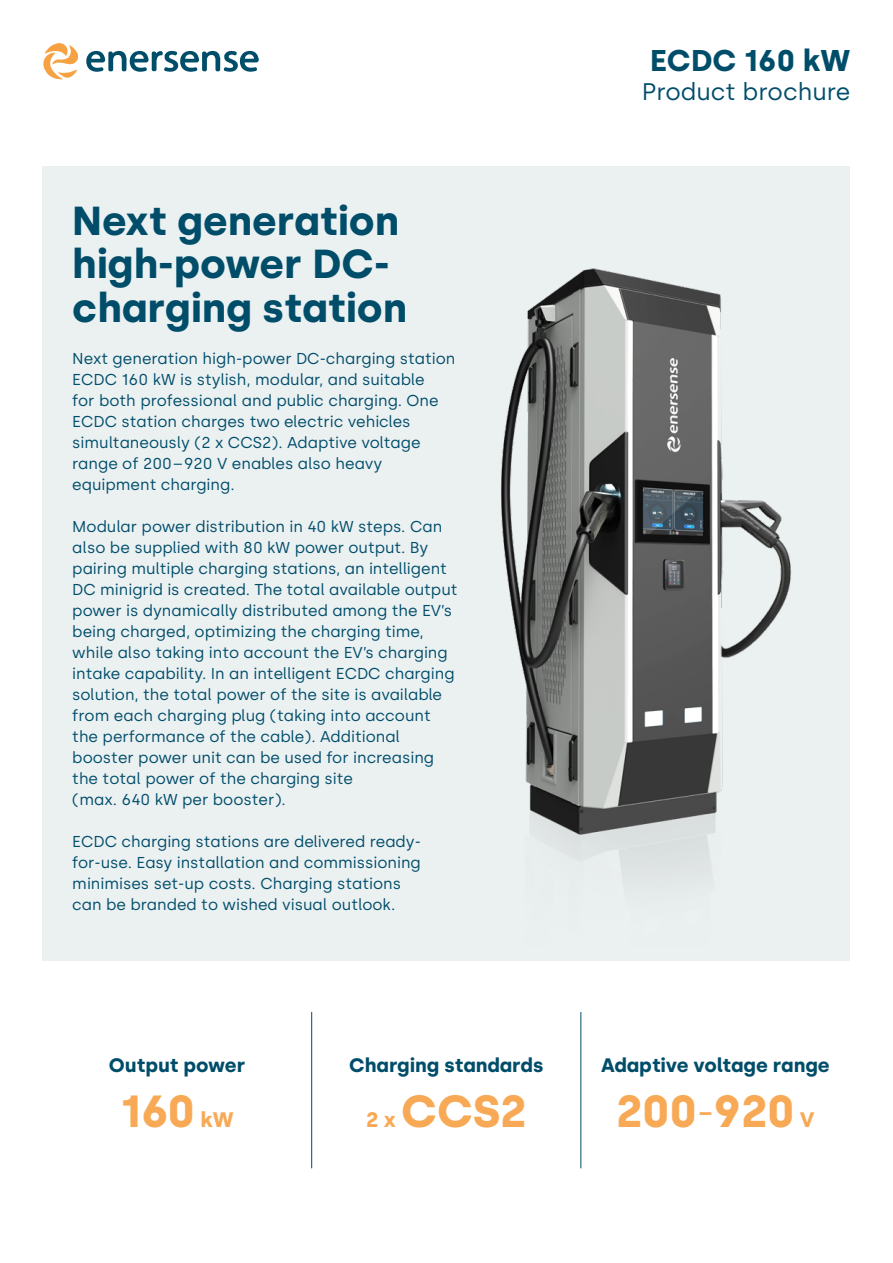
<style>
.page{position:relative;width:893px;height:1263px;background:#fff}
.page>*{position:absolute;margin:0;border:0;box-sizing:border-box;transform-origin:0 0}
.Nostot_oranssi_teksti{font:700 45px "Silka";letter-spacing:-.005em;color:#f8a955}
.t1{font:700 40.5px/43.5px "Silka";color:#004d6a}
.t2{font:700 30px "Silka";color:#004d6a}
.t3{font:24px "Silka";color:#004d6a}
.Nostot_pikkuteksti{font:700 19.5px "Silka";color:#004d6a}
.Leipis_vihreä{font:15.75px/21px "Silka";color:#004d6a}
.s1{font-size:21px}
</style>
<div class="page">
<svg style="left:43px;top:43px;width:216px;height:37px"></svg>
<div style="left:43px;top:166px;width:807px;height:794px;background:#ebf0f1"></div>
<img style="left:501px;top:268px;width:290px;height:614px">
<hr style="left:311px;top:1012px;width:1px;height:156px;background:#004d6a">
<hr style="left:581px;top:1012px;width:1px;height:156px;background:#004d6a">
<p class="t1" style="left:72px;top:199px;width:336px">Next generation high-power DC&shy;charging station</p>
<p class="Leipis_vihreä" style="left:72px;top:348px;width:385px">Next generation high-power DC-charging station ECDC 160 kW is stylish, modular, and suitable<br>for both professional and public charging. One ECDC station charges two electric vehicles simultaneously (2 x CCS2). Adaptive voltage range of 200–920 V enables also heavy equipment charging.</p>
<p class="Leipis_vihreä" style="left:72px;top:516px;width:387px">Modular power distribution in 40 kW steps. Can also be supplied with 80 kW power output. By pairing multiple charging stations, an intelligent DC minigrid is created. The total available output power is dynamically distributed among the EV’s being charged, optimizing the charging time, while also taking into account the EV’s charging intake capability. In an intelligent ECDC charging solution, the total power of the site is available from each charging plug (taking into account the performance of the cable). Additional booster power unit can be used for increasing the total power of the charging site<br>(max. 640 kW per booster).</p>
<p class="Leipis_vihreä" style="left:72px;top:831px;width:350px">ECDC charging stations are delivered ready&shy;for-use. Easy installation and commissioning minimises set-up costs. Charging stations can be branded to wished visual outlook.</p>
<h3 class="t2" style="left:650px;top:43px;width:202px">ECDC 160 kW</h3>
<h3 class="t3" style="left:642px;top:77px;width:210px">Product brochure</h3>
<p class="Nostot_pikkuteksti" style="left:109px;top:1053px;width:138px">Output power</p>
<p class="Nostot_oranssi_teksti" style="left:120px;top:1085px;width:115px">160 <span class="s1">kW</span></p>
<p class="Nostot_pikkuteksti" style="left:349px;top:1053px;width:196px">Charging standards</p>
<p class="Nostot_oranssi_teksti" style="left:366px;top:1085px;width:162px"><span class="s1">2 x</span> CCS2</p>
<p class="Nostot_pikkuteksti" style="left:601px;top:1053px;width:230px">Adaptive voltage range</p>
<p class="Nostot_oranssi_teksti" style="left:616px;top:1085px;width:200px">200<sup>–</sup>920 <span class="s1">V</span></p>
</div>
